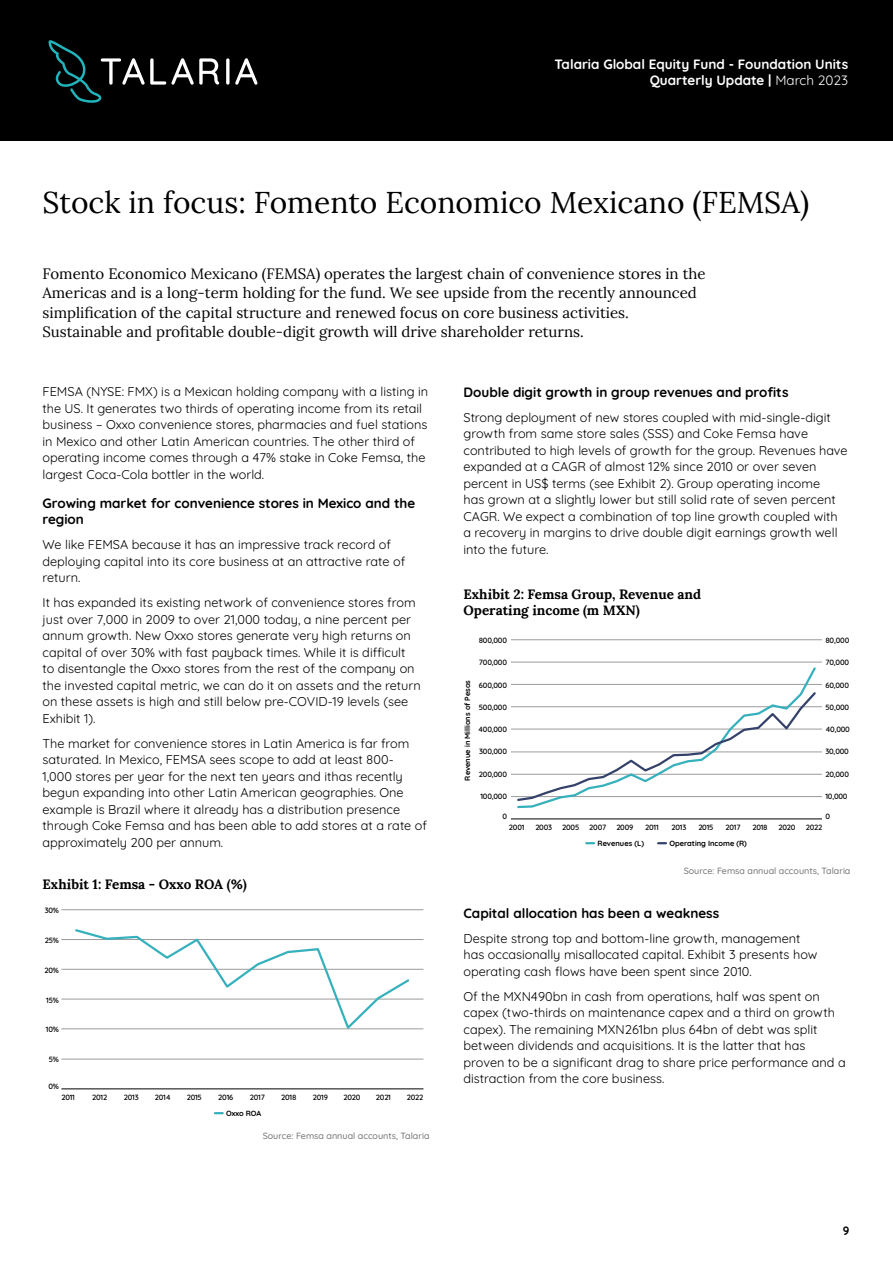
<style>
.page{position:relative;width:893px;height:1263px;background:#fff}
.page>*{position:absolute;margin:0;border:0;box-sizing:border-box;transform-origin:0 0}
.Heading_1{font:30px "Lora";color:#000}
.Intro_paragraph{font:15px/19.5px "Lora";color:#000}
.Heading_3{font:700 13.5px/16.5px "Quicksand";color:#000}
.Chart_Header{font:700 13.5px/16.2px "Lora";color:#000}
.t1{font:700 13.5px/16.2px "Quicksand";color:#fff;text-align:right}
.Body{font:12.75px/16.5px "Quicksand";color:#000}
.t2{font:700 12px "Quicksand";color:#000}
.Footnote{font:500 9px "Quicksand";color:#727273}
.t3{font:600 7.65px "Quicksand";letter-spacing:-.025em;color:#000}
.t4{font:700 7.5px "Quicksand";color:#000}
.s1{font-weight:400}
</style>
<div class="page">
<div style="left:0;top:0;width:893px;height:141px;background:#000"></div>
<svg style="left:226px;top:58px;width:3px;height:27px"></svg>
<svg style="left:235px;top:58px;width:22px;height:27px"></svg>
<svg style="left:48px;top:40px;width:171px;height:63px"></svg>
<hr style="left:61px;top:1059px;width:362px;height:1px;background:#9b9b9c">
<hr style="left:61px;top:1028px;width:362px;height:1px;background:#9b9b9c">
<hr style="left:61px;top:999px;width:362px;height:1px;background:#9b9b9c">
<hr style="left:61px;top:969px;width:362px;height:1px;background:#9b9b9c">
<hr style="left:61px;top:939px;width:362px;height:1px;background:#9b9b9c">
<hr style="left:61px;top:909px;width:362px;height:1px;background:#9b9b9c">
<hr style="left:61px;top:1088px;width:362px;height:1px;background:#000">
<svg style="left:215px;top:1112px;width:8px;height:2px"></svg>
<svg style="left:73px;top:929px;width:338px;height:101px"></svg>
<hr style="left:511px;top:796px;width:311px;height:1px;background:#9b9b9c">
<hr style="left:511px;top:774px;width:311px;height:1px;background:#9b9b9c">
<hr style="left:511px;top:752px;width:311px;height:1px;background:#9b9b9c">
<hr style="left:511px;top:729px;width:311px;height:1px;background:#9b9b9c">
<hr style="left:511px;top:706px;width:311px;height:1px;background:#9b9b9c">
<hr style="left:511px;top:684px;width:311px;height:1px;background:#9b9b9c">
<hr style="left:511px;top:662px;width:311px;height:1px;background:#9b9b9c">
<hr style="left:511px;top:639px;width:311px;height:1px;background:#9b9b9c">
<svg style="left:516px;top:667px;width:302px;height:142px"></svg>
<hr style="left:511px;top:818px;width:311px;height:1px;background:#000">
<svg style="left:586px;top:842px;width:8px;height:2px"></svg>
<svg style="left:658px;top:842px;width:8px;height:2px"></svg>
<p class="t1" style="left:555px;top:54px;width:295px">Talaria Global Equity Fund - Foundation Units<br>Quarterly Update | <span class="s1">March 2023</span></p>
<p class="Heading_1" style="left:43px;top:180px;width:768px">Stock in focus: Fomento Economico Mexicano (FEMSA)</p>
<p class="Intro_paragraph" style="left:43px;top:263px;width:665px">Fomento Economico Mexicano (FEMSA) operates the largest chain of convenience stores in the Americas and is a long-term holding for the fund. We see upside from the recently announced simplification of the capital structure and renewed focus on core business activities.<br>Sustainable and profitable double-digit growth will drive shareholder returns.</p>
<p class="Body" style="left:43px;top:382px;width:387px">FEMSA (NYSE: FMX) is a Mexican holding company with a listing in the US. It generates two thirds of operating income from its retail business – Oxxo convenience stores, pharmacies and fuel stations in Mexico and other Latin American countries. The other third of operating income comes through a 47% stake in Coke Femsa, the largest Coca-Cola bottler in the world.</p>
<p class="Heading_3" style="left:43px;top:493px;width:374px">Growing market for convenience stores in Mexico and the region</p>
<p class="Body" style="left:43px;top:535px;width:364px">We like FEMSA because it has an impressive track record of deploying capital into its core business at an attractive rate of return.</p>
<p class="Body" style="left:43px;top:593px;width:380px">It has expanded its existing network of convenience stores from just over 7,000 in 2009 to over 21,000 today, a nine percent per annum growth. New Oxxo stores generate very high returns on capital of over 30% with fast payback times. While it is difficult<br>to disentangle the Oxxo stores from the rest of the company on the invested capital metric, we can do it on assets and the return on these assets is high and still below pre-COVID-19 levels (see Exhibit 1).</p>
<p class="Body" style="left:43px;top:734px;width:386px">The market for convenience stores in Latin America is far from saturated. In Mexico, FEMSA sees scope to add at least 800-<br>1,000 stores per year for the next ten years and ithas recently begun expanding into other Latin American geographies. One example is Brazil where it already has a distribution presence through Coke Femsa and has been able to add stores at a rate of approximately 200 per annum.</p>
<p class="Chart_Header" style="left:43px;top:875px;width:206px">Exhibit 1: Femsa - Oxxo ROA (%)</p>
<p class="t3" style="left:45px;top:904px;width:16px">30%</p>
<p class="t3" style="left:45px;top:934px;width:16px">25%</p>
<p class="t3" style="left:45px;top:964px;width:16px">20%</p>
<p class="t3" style="left:46px;top:994px;width:14px">15%</p>
<p class="t3" style="left:46px;top:1024px;width:15px">10%</p>
<p class="t3" style="left:49px;top:1053px;width:12px">5%</p>
<p class="t3" style="left:48px;top:1080px;width:12px">0%</p>
<p class="t3" style="left:61px;top:1091px;width:15px">2011</p>
<p class="t3" style="left:92px;top:1091px;width:17px">2012</p>
<p class="t3" style="left:124px;top:1091px;width:16px">2013</p>
<p class="t3" style="left:155px;top:1091px;width:17px">2014</p>
<p class="t3" style="left:187px;top:1091px;width:17px">2015</p>
<p class="t3" style="left:218px;top:1091px;width:17px">2016</p>
<p class="t3" style="left:250px;top:1091px;width:17px">2017</p>
<p class="t3" style="left:281px;top:1091px;width:17px">2018</p>
<p class="t3" style="left:313px;top:1091px;width:17px">2019</p>
<p class="t3" style="left:343px;top:1091px;width:19px">2020</p>
<p class="t3" style="left:376px;top:1091px;width:17px">2021</p>
<p class="t3" style="left:407px;top:1091px;width:18px">2022</p>
<p class="t4" style="left:226px;top:1107px;width:37px">Oxxo ROA</p>
<p class="Footnote" style="left:263px;top:1129px;width:168px">Source: Femsa annual accounts, Talaria</p>
<p class="Heading_3" style="left:463px;top:382px;width:327px">Double digit growth in group revenues and profits</p>
<p class="Body" style="left:463px;top:408px;width:386px">Strong deployment of new stores coupled with mid-single-digit growth from same store sales (SSS) and Coke Femsa have contributed to high levels of growth for the group. Revenues have expanded at a CAGR of almost 12% since 2010 or over seven percent in US$ terms (see Exhibit 2). Group operating income<br>has grown at a slightly lower but still solid rate of seven percent CAGR. We expect a combination of top line growth coupled with a recovery in margins to drive double digit earnings growth well into the future.</p>
<p class="Chart_Header" style="left:463px;top:584px;width:239px">Exhibit 2: Femsa Group, Revenue and<br>Operating income (m MXN)</p>
<p class="t3" style="left:479px;top:634px;width:30px">800,000</p>
<p class="t3" style="left:825px;top:634px;width:25px">80,000</p>
<p class="t4" style="left:462px;top:780px;width:102px;rotate:-90deg">Revenue in Millions of Pesos</p>
<p class="t3" style="left:479px;top:657px;width:30px">700,000</p>
<p class="t3" style="left:825px;top:657px;width:25px">70,000</p>
<p class="t3" style="left:479px;top:679px;width:30px">600,000</p>
<p class="t3" style="left:825px;top:679px;width:25px">60,000</p>
<p class="t3" style="left:479px;top:701px;width:30px">500,000</p>
<p class="t3" style="left:825px;top:701px;width:25px">50,000</p>
<p class="t3" style="left:478px;top:723px;width:30px">400,000</p>
<p class="t3" style="left:825px;top:723px;width:26px">40,000</p>
<p class="t3" style="left:479px;top:746px;width:29px">300,000</p>
<p class="t3" style="left:825px;top:746px;width:25px">30,000</p>
<p class="t3" style="left:479px;top:768px;width:30px">200,000</p>
<p class="t3" style="left:825px;top:768px;width:25px">20,000</p>
<p class="t3" style="left:480px;top:790px;width:28px">100,000</p>
<p class="t3" style="left:825px;top:790px;width:24px">10,000</p>
<p class="t3" style="left:502px;top:810px;width:6px">0</p>
<p class="t3" style="left:825px;top:810px;width:6px">0</p>
<p class="t4" style="left:598px;top:837px;width:48px">Revenues (L)</p>
<p class="t4" style="left:669px;top:837px;width:79px">Operating Income (R)</p>
<p class="t3" style="left:509px;top:821px;width:17px">2001</p>
<p class="t3" style="left:535px;top:821px;width:18px">2003</p>
<p class="t3" style="left:562px;top:821px;width:19px">2005</p>
<p class="t3" style="left:589px;top:821px;width:19px">2007</p>
<p class="t3" style="left:616px;top:821px;width:19px">2009</p>
<p class="t3" style="left:645px;top:821px;width:15px">2011</p>
<p class="t3" style="left:671px;top:821px;width:16px">2013</p>
<p class="t3" style="left:698px;top:821px;width:17px">2015</p>
<p class="t3" style="left:725px;top:821px;width:17px">2017</p>
<p class="t3" style="left:752px;top:821px;width:17px">2018</p>
<p class="t3" style="left:778px;top:821px;width:19px">2020</p>
<p class="t3" style="left:806px;top:821px;width:18px">2022</p>
<p class="Footnote" style="left:684px;top:863px;width:168px">Source: Femsa annual accounts, Talaria</p>
<p class="Heading_3" style="left:463px;top:903px;width:257px">Capital allocation has been a weakness</p>
<p class="Body" style="left:463px;top:928px;width:355px">Despite strong top and bottom-line growth, management has occasionally misallocated capital. Exhibit 3 presents how operating cash flows have been spent since 2010.</p>
<p class="Body" style="left:463px;top:986px;width:384px">Of the MXN490bn in cash from operations, half was spent on capex (two-thirds on maintenance capex and a third on growth capex). The remaining MXN261bn plus 64bn of debt was split between dividends and acquisitions. It is the latter that has proven to be a significant drag to share price performance and a distraction from the core business.</p>
<p class="t2" style="left:843px;top:1222px;width:8px">9</p>
</div>
